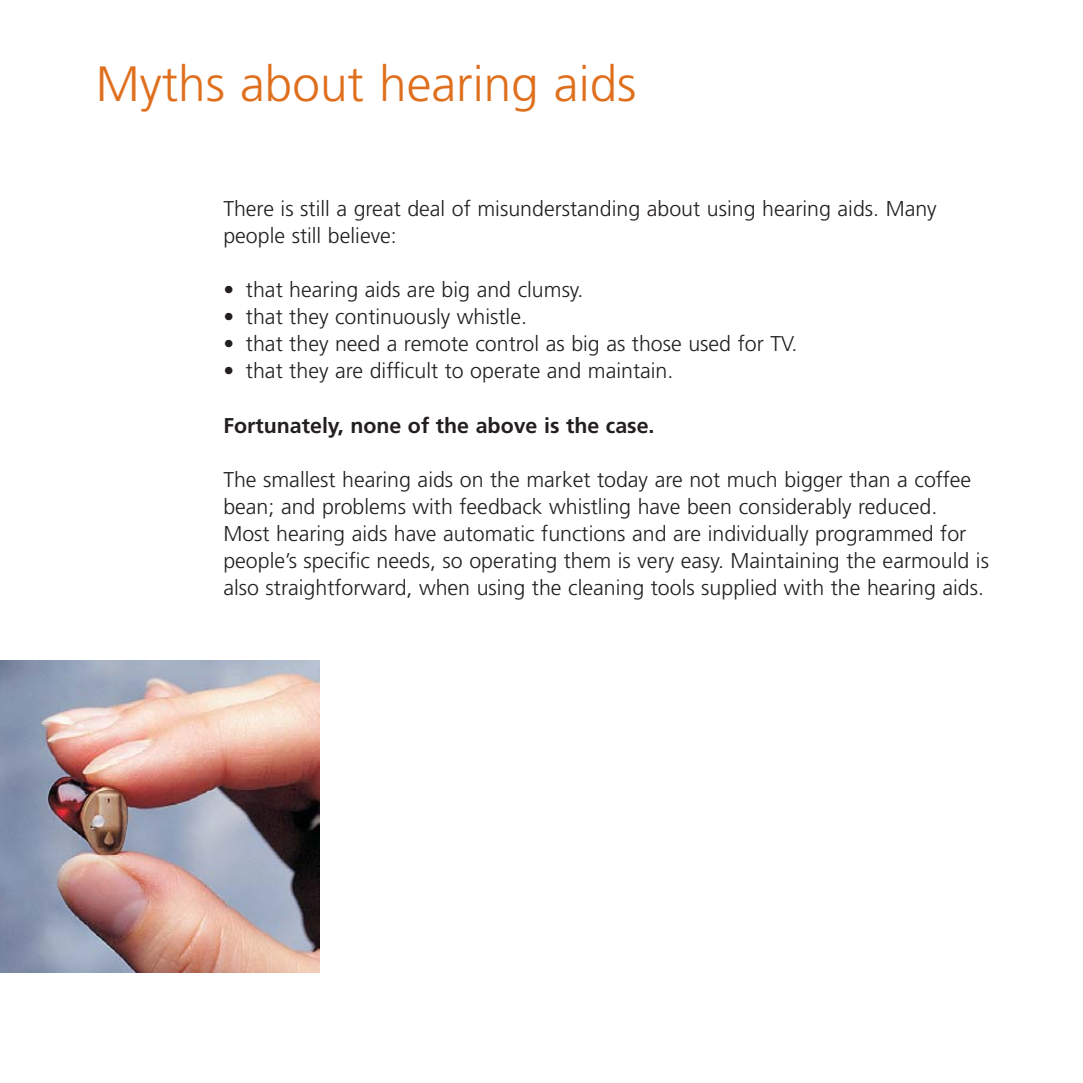
<style>
.page{position:relative;width:1083px;height:1083px;background:#fff}
.page>*{position:absolute;margin:0;border:0;box-sizing:border-box;transform-origin:0 0}
.t1{font:300 49.5px "Frutiger";color:#df6f1d}
.t2{font:300 21.38px/27px "Frutiger";color:#231f20}
.t3{font:700 21.38px "Frutiger";color:#231f20}
</style>
<div class="page">
<img style="left:0;top:660px;width:319px;height:312px">
<h1 class="t1" style="left:96px;top:64px;width:542px">Myths about hearing aids</h1>
<p class="t2" style="left:223px;top:197px;width:714px">There is still a great deal of misunderstanding about using hearing aids. Many people still believe:</p>
<p class="t2" style="left:223px;top:278px;width:361px">• that hearing aids are big and clumsy.</p>
<p class="t2" style="left:223px;top:305px;width:305px">• that they continuously whistle.</p>
<p class="t2" style="left:223px;top:332px;width:575px">• that they need a remote control as big as those used for TV.</p>
<p class="t2" style="left:223px;top:359px;width:451px">• that they are difficult to operate and maintain.</p>
<p class="t3" style="left:223px;top:416px;width:432px">Fortunately, none of the above is the case.</p>
<p class="t2" style="left:223px;top:467px;width:767px">The smallest hearing aids on the market today are not much bigger than a coffee bean; and problems with feedback whistling have been considerably reduced.<br>Most hearing aids have automatic functions and are individually programmed for people’s specific needs, so operating them is very easy. Maintaining the earmould is also straightforward, when using the cleaning tools supplied with the hearing aids.</p>
</div>
